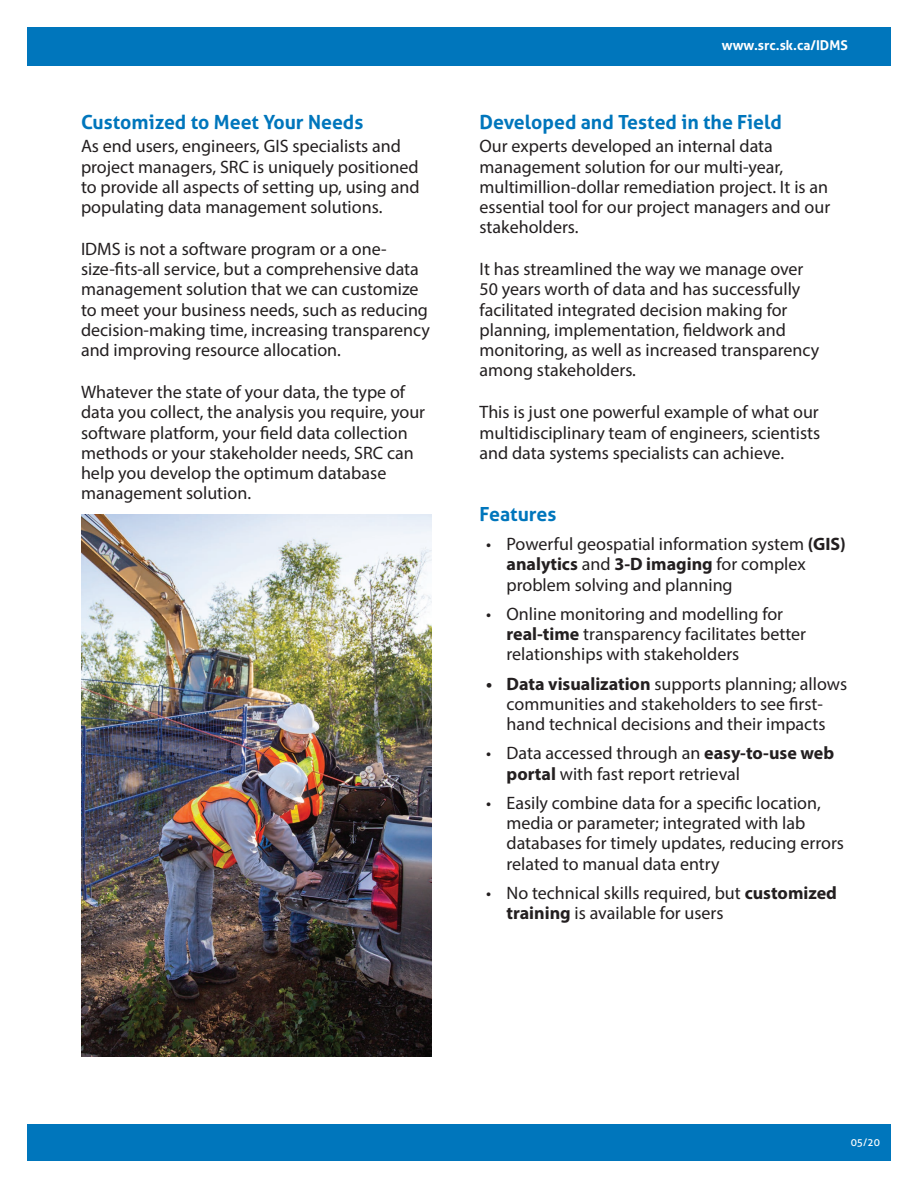
<style>
.page{position:relative;width:918px;height:1188px;background:#fff}
.page>*{position:absolute;margin:0;border:0;box-sizing:border-box;transform-origin:0 0}
.t1{font:700 19.5px "Aller";color:#0076bc}
.t2{font:18px/20.2px "Myriad Pro";color:#231f20}
.t3{font:700 13.5px "Aller";color:#fff}
.t4{font:10.5px "Aller";color:#fff}
.s1{font-weight:700}
</style>
<div class="page">
<div style="left:27px;top:27px;width:864px;height:38px;background:#0076bc"></div>
<div style="left:27px;top:1125px;width:864px;height:36px;background:#0076bc"></div>
<img style="left:81px;top:514px;width:350px;height:543px">
<p class="t1" style="left:81px;top:110px;width:284px">Customized to Meet Your Needs</p>
<p class="t2" style="left:81px;top:136px;width:340px">As end users, engineers, GIS specialists and project managers, SRC is uniquely positioned to provide all aspects of setting up, using and populating data management solutions.</p>
<p class="t2" style="left:81px;top:238px;width:351px">IDMS is not a software program or a one&shy;size-fits-all service, but a comprehensive data management solution that we can customize to meet your business needs, such as reducing decision-making time, increasing transparency and improving resource allocation.</p>
<p class="t2" style="left:81px;top:382px;width:346px">Whatever the state of your data, the type of data you collect, the analysis you require, your software platform, your field data collection methods or your stakeholder needs, SRC can help you develop the optimum database management solution.</p>
<p class="t3" style="left:722px;top:37px;width:127px">www.src.sk.ca/IDMS</p>
<p class="t1" style="left:480px;top:110px;width:304px">Developed and Tested in the Field</p>
<p class="t2" style="left:480px;top:136px;width:352px">Our experts developed an internal data management solution for our multi-year, multimillion-dollar remediation project. It is an essential tool for our project managers and our stakeholders.</p>
<p class="t2" style="left:480px;top:259px;width:341px">It has streamlined the way we manage over 50 years worth of data and has successfully facilitated integrated decision making for planning, implementation, fieldwork and monitoring, as well as increased transparency among stakeholders.</p>
<p class="t2" style="left:480px;top:402px;width:342px;text-align:justify">This is just one powerful example of what our multidisciplinary team of engineers, scientists and data systems specialists can achieve.</p>
<p class="t1" style="left:480px;top:502px;width:78px">Features</p>
<p class="t2" style="left:507px;top:534px;width:341px;text-indent:-20px">• Powerful geospatial information system <span class="s1">(GIS) analytics</span> and <span class="s1">3-D imaging</span> for complex problem solving and planning</p>
<p class="t2" style="left:507px;top:603px;width:301px;text-indent:-20px">• Online monitoring and modelling for <span class="s1">real-time</span> transparency facilitates better relationships with stakeholders</p>
<p class="t2" style="left:486px;top:673px;width:362px;text-align:center"><span class="s1">• Data visualization</span> supports planning; allows communities and stakeholders to see first-<br>hand technical decisions and their impacts</p>
<p class="t2" style="left:507px;top:743px;width:329px;text-indent:-20px">• Data accessed through an <span class="s1">easy-to-use web portal</span> with fast report retrieval</p>
<p class="t2" style="left:507px;top:792px;width:339px;text-indent:-20px">• Easily combine data for a specific location, media or parameter; integrated with lab databases for timely updates, reducing errors related to manual data entry</p>
<p class="t2" style="left:507px;top:882px;width:332px;text-indent:-20px">• No technical skills required, but <span class="s1">customized training</span> is available for users</p>
<p class="t4" style="left:851px;top:1136px;width:31px">05/20</p>
</div>
